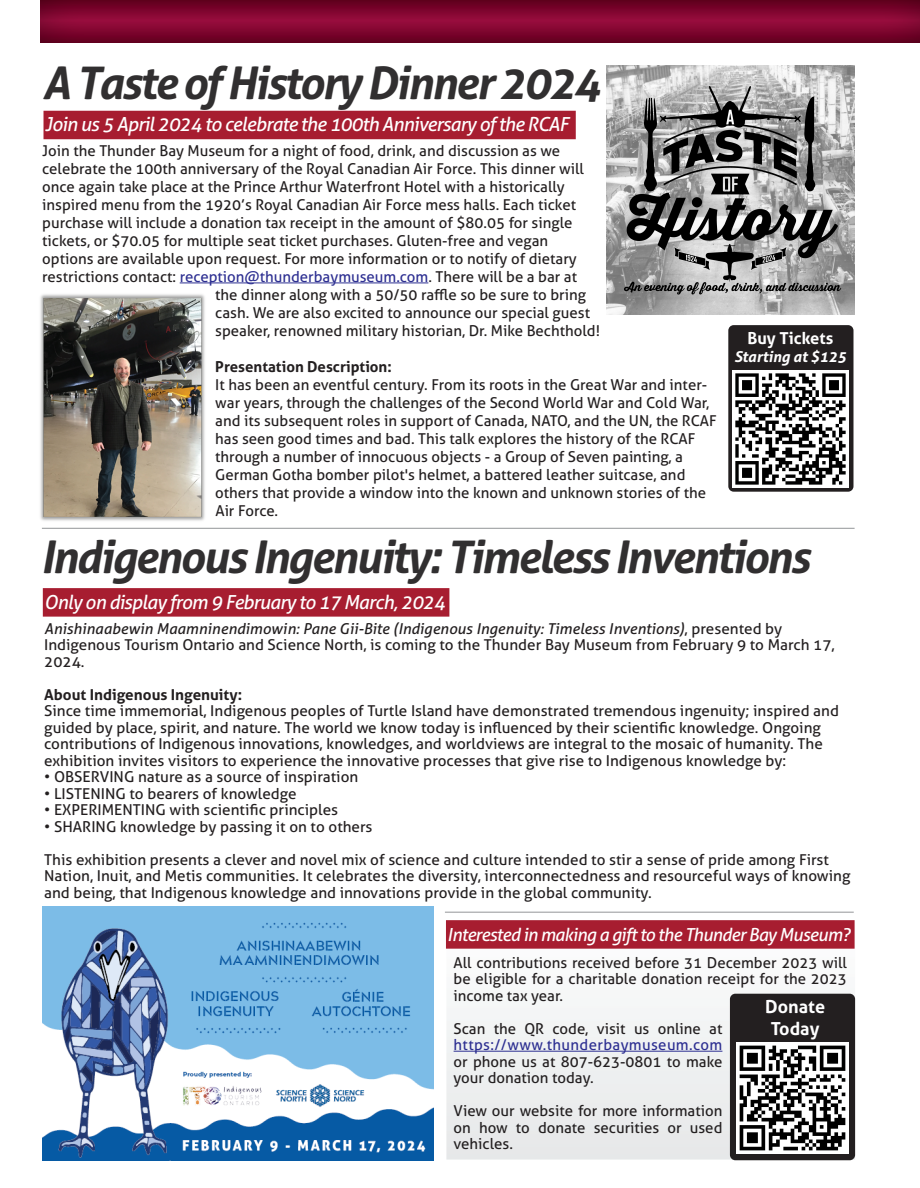
<style>
.page{position:relative;width:920px;height:1188px;background:#fff}
.page>*{position:absolute;margin:0;border:0;box-sizing:border-box;transform-origin:0 0}
.t1{font:italic 700 45px "Aller";letter-spacing:-.05em;color:#312f30}
.t2{font:italic 19.35px "Aller";letter-spacing:-.04em;color:#fff}
.t3{font:italic 18px "Aller";letter-spacing:-.04em;color:#fff}
.t4{font:700 18px/21.6px "Aller";color:#fff;text-align:center}
.t5{font:700 16.5px "Aller";color:#fff}
.t6{font:15px/16.5px "Aller";color:#231f20}
.t7{font:700 15px "Aller";color:#231f20}
.t8{font:15px "Aller";letter-spacing:.025em;color:#2e3092}
.t9{font:italic 700 15px "Aller";color:#fff}
.s1{color:#2e3092}
.s2{font-style:italic}
</style>
<div class="page">
<div style="left:446px;top:921px;width:409px;height:239px;background:#f0f2f3"></div>
<hr style="left:454px;top:1051px;width:268px;height:1px;background:#2e3092">
<div style="left:446px;top:920px;width:409px;height:29px;background:#a71d30"></div>
<div style="left:730px;top:994px;width:125px;height:166px;background:#231f20;border-radius:5px"></div>
<img style="left:737px;top:1043px;width:111px;height:111px">
<div style="left:43px;top:588px;width:406px;height:29px;background:#a71d30"></div>
<img style="left:42px;top:907px;width:391px;height:253px">
<hr style="left:445px;top:912px;width:409px;height:1px;background:#939598">
<hr style="left:42px;top:528px;width:813px;height:1px;background:#939598">
<hr style="left:180px;top:283px;width:248px;height:1px;background:#2e3092">
<div style="left:44px;top:111px;width:532px;height:28px;background:#a71d30"></div>
<img style="left:40px;top:294px;width:165px;height:227px">
<div style="left:728px;top:325px;width:125px;height:167px;background:#231f20;border-radius:5px"></div>
<img style="left:732px;top:371px;width:117px;height:116px">
<img style="left:606px;top:66px;width:249px;height:248px">
<svg style="left:40px;top:0;width:880px;height:43px;background:#7b042d"></svg>
<h1 class="t1" style="left:42px;top:55px;width:559px">A Taste of History Dinner 2024</h1>
<p class="t2" style="left:45px;top:113px;width:525px">Join us 5 April 2024 to celebrate the 100th Anniversary of the RCAF</p>
<p class="t6" style="left:42px;top:142px;width:519px">Join the Thunder Bay Museum for a night of food, drink, and discussion as we</p>
<p class="t6" style="left:42px;top:160px;width:543px">celebrate the 100th anniversary of the Royal Canadian Air Force. This dinner will</p>
<p class="t6" style="left:42px;top:178px;width:524px">once again take place at the Prince Arthur Waterfront Hotel with a historically</p>
<p class="t6" style="left:42px;top:196px;width:535px">inspired menu from the 1920’s Royal Canadian Air Force mess halls. Each ticket</p>
<p class="t6" style="left:42px;top:214px;width:532px">purchase will include a donation tax receipt in the amount of $80.05 for single</p>
<p class="t6" style="left:42px;top:232px;width:507px">tickets, or $70.05 for multiple seat ticket purchases. Gluten-free and vegan</p>
<p class="t6" style="left:42px;top:250px;width:536px">options are available upon request. For more information or to notify of dietary</p>
<p class="t6" style="left:42px;top:268px;width:536px">restrictions contact: <span class="s1">reception@thunderbaymuseum.com</span>. There will be a bar at</p>
<p class="t6" style="left:215px;top:286px;width:372px">the dinner along with a 50/50 raffle so be sure to bring</p>
<p class="t6" style="left:215px;top:304px;width:376px">cash. We are also excited to announce our special guest</p>
<p class="t6" style="left:215px;top:322px;width:386px">speaker, renowned military historian, Dr. Mike Bechthold!</p>
<p class="t7" style="left:215px;top:357px;width:178px">Presentation Description:</p>
<p class="t6" style="left:215px;top:375px;width:503px;line-height:18px">It has been an eventful century. From its roots in the Great War and inter&shy;war years, through the challenges of the Second World War and Cold War, and its subsequent roles in support of Canada, NATO, and the UN, the RCAF has seen good times and bad. This talk explores the history of the RCAF through a number of innocuous objects - a Group of Seven painting, a German Gotha bomber pilot's helmet, a battered leather suitcase, and others that provide a window into the known and unknown stories of the Air Force.</p>
<p class="t5" style="left:748px;top:328px;width:87px">Buy Tickets</p>
<p class="t9" style="left:734px;top:348px;width:114px">Starting at $125</p>
<h1 class="t1" style="left:40px;top:529px;width:771px">Indigenous Ingenuity: Timeless Inventions</h1>
<p class="t2" style="left:44px;top:590px;width:402px">Only on display from 9 February to 17 March, 2024</p>
<p class="t6" style="left:44px;top:620px;width:792px"><span class="s2">Anishinaabewin Maamninendimowin: Pane Gii-Bite (Indigenous Ingenuity: Timeless Inventions)</span>, presented by<br>Indigenous Tourism Ontario and Science North, is coming to the Thunder Bay Museum from February 9 to March 17,<br>2024.</p>
<p class="t7" style="left:44px;top:685px;width:199px">About Indigenous Ingenuity:</p>
<p class="t6" style="left:44px;top:702px;width:796px">Since time immemorial, Indigenous peoples of Turtle Island have demonstrated tremendous ingenuity; inspired and guided by place, spirit, and nature. The world we know today is influenced by their scientific knowledge. Ongoing contributions of Indigenous innovations, knowledges, and worldviews are integral to the mosaic of humanity. The exhibition invites visitors to experience the innovative processes that give rise to Indigenous knowledge by:</p>
<p class="t6" style="left:44px;top:768px;width:316px">• OBSERVING nature as a source of inspiration</p>
<p class="t6" style="left:44px;top:785px;width:254px">• LISTENING to bearers of knowledge</p>
<p class="t6" style="left:44px;top:801px;width:296px">• EXPERIMENTING with scientific principles</p>
<p class="t6" style="left:44px;top:818px;width:330px">• SHARING knowledge by passing it on to others</p>
<p class="t6" style="left:44px;top:851px;width:808px">This exhibition presents a clever and novel mix of science and culture intended to stir a sense of pride among First<br>Nation, Inuit, and Metis communities. It celebrates the diversity, interconnectedness and resourceful ways of knowing and being, that Indigenous knowledge and innovations provide in the global community.</p>
<p class="t3" style="left:447px;top:923px;width:404px">Interested in making a gift to the Thunder Bay Museum?</p>
<p class="t6" style="left:454px;top:954px;width:395px;text-align:justify">All contributions received before 31 December 2023 will be eligible for a charitable donation receipt for the 2023 income tax year.</p>
<p class="t6" style="left:454px;top:1020px;width:270px">Scan the QR code, visit us online at</p>
<p class="t8" style="left:454px;top:1036px;width:270px">https://www.thunderbaymuseum.com</p>
<p class="t6" style="left:454px;top:1053px;width:270px">or phone us at 807-623-0801 to make your donation today.</p>
<p class="t6" style="left:454px;top:1102px;width:270px;text-align:justify">View our website for more information on how to donate securities or used vehicles.</p>
<p class="t4" style="left:765px;top:996px;width:62px">Donate<br>Today</p>
</div>
